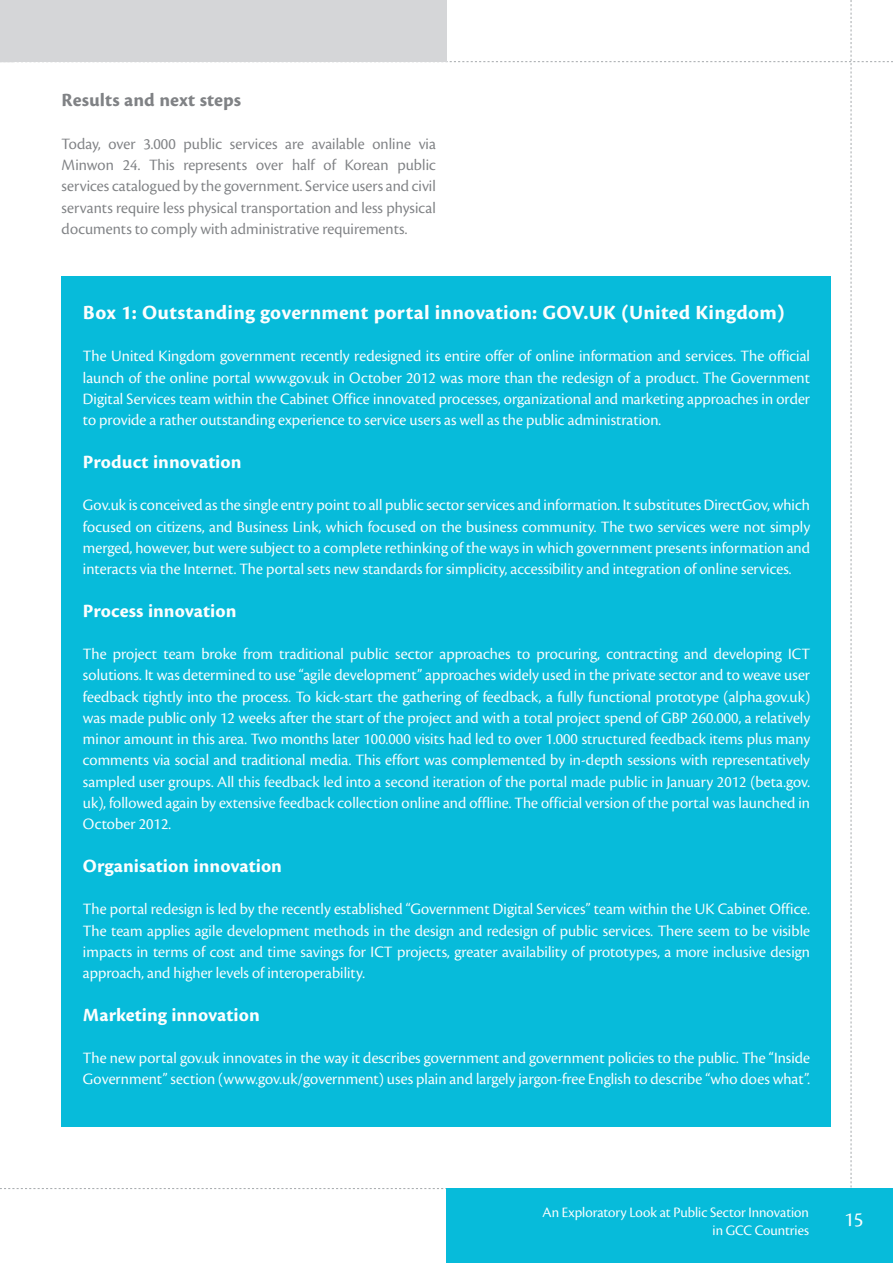
<style>
.page{position:relative;width:893px;height:1263px;background:#fff}
.page>*{position:absolute;margin:0;border:0;box-sizing:border-box;transform-origin:0 0}
.t1{font:21px "Cronos Pro Bold Capt";letter-spacing:.015em;color:#fcfefe}
.t2{font:21px "Cronos Pro Disp";color:#fff}
.t3{font:19.5px "Cronos Pro Bold Capt";color:#fcfefe}
.t4{font:19.5px "Cronos Pro Bold Capt";color:#808285}
.t5{font:16.5px/21.3px "Cronos Pro Disp";letter-spacing:.005em;color:#fcfefe;text-align:justify}
.t6{font:16.5px/21.3px "Cronos Pro Disp";color:#808285;text-align:justify}
.t7{font:15px/18px "Cronos Pro Disp";color:#fff;text-align:right}
</style>
<div class="page">
<div style="left:446px;top:1188px;width:447px;height:75px;background:#07bbda"></div>
<div style="left:0;top:0;width:446px;height:62px;background:#d5d6d8"></div>
<div style="left:62px;top:276px;width:769px;height:851px;background:#07bbda"></div>
<p class="t4" style="left:62px;top:89px;width:181px">Results and next steps</p>
<p class="t6" style="left:62px;top:133px;width:376px">Today, over 3.000 public services are available online via Minwon 24. This represents over half of Korean public services catalogued by the government. Service users and civil servants require less physical transportation and less physical documents to comply with administrative requirements.</p>
<p class="t1" style="left:83px;top:300px;width:703px">Box 1: Outstanding government portal innovation: GOV.UK (United Kingdom)</p>
<p class="t5" style="left:83px;top:346px;width:729px">The United Kingdom government recently redesigned its entire offer of online information and services. The official launch of the online portal www.gov.uk in October 2012 was more than the redesign of a product. The Government Digital Services team within the Cabinet Office innovated processes, organizational and marketing approaches in order to provide a rather outstanding experience to service users as well as the public administration.</p>
<p class="t3" style="left:83px;top:450px;width:160px">Product innovation</p>
<p class="t5" style="left:83px;top:494px;width:729px">Gov.uk is conceived as the single entry point to all public sector services and information. It substitutes DirectGov, which focused on citizens, and Business Link, which focused on the business community. The two services were not simply merged, however, but were subject to a complete rethinking of the ways in which government presents information and interacts via the Internet. The portal sets new standards for simplicity, accessibility and integration of online services.</p>
<p class="t3" style="left:83px;top:599px;width:155px">Process innovation</p>
<p class="t5" style="left:83px;top:643px;width:729px">The project team broke from traditional public sector approaches to procuring, contracting and developing ICT solutions. It was determined to use “agile development” approaches widely used in the private sector and to weave user feedback tightly into the process. To kick-start the gathering of feedback, a fully functional prototype (alpha.gov.uk) was made public only 12 weeks after the start of the project and with a total project spend of GBP 260.000, a relatively minor amount in this area. Two months later 100.000 visits had led to over 1.000 structured feedback items plus many comments via social and traditional media. This effort was complemented by in-depth sessions with representatively sampled user groups. All this feedback led into a second iteration of the portal made public in January 2012 (beta.gov. uk), followed again by extensive feedback collection online and offline. The official version of the portal was launched in October 2012.</p>
<p class="t3" style="left:83px;top:854px;width:201px">Organisation innovation</p>
<p class="t5" style="left:83px;top:898px;width:729px">The portal redesign is led by the recently established “Government Digital Services” team within the UK Cabinet Office.<br>The team applies agile development methods in the design and redesign of public services. There seem to be visible impacts in terms of cost and time savings for ICT projects, greater availability of prototypes, a more inclusive design approach, and higher levels of interoperability.</p>
<p class="t3" style="left:83px;top:1003px;width:178px">Marketing innovation</p>
<p class="t5" style="left:83px;top:1047px;width:729px">The new portal gov.uk innovates in the way it describes government and government policies to the public. The “Inside<br>Government” section (www.gov.uk/government) uses plain and largely jargon-free English to describe “who does what”.</p>
<p class="t7" style="left:543px;top:1203px;width:268px">An Exploratory Look at Public Sector Innovation in GCC Countries</p>
<p class="t2" style="left:844px;top:1207px;width:20px">15</p>
</div>
